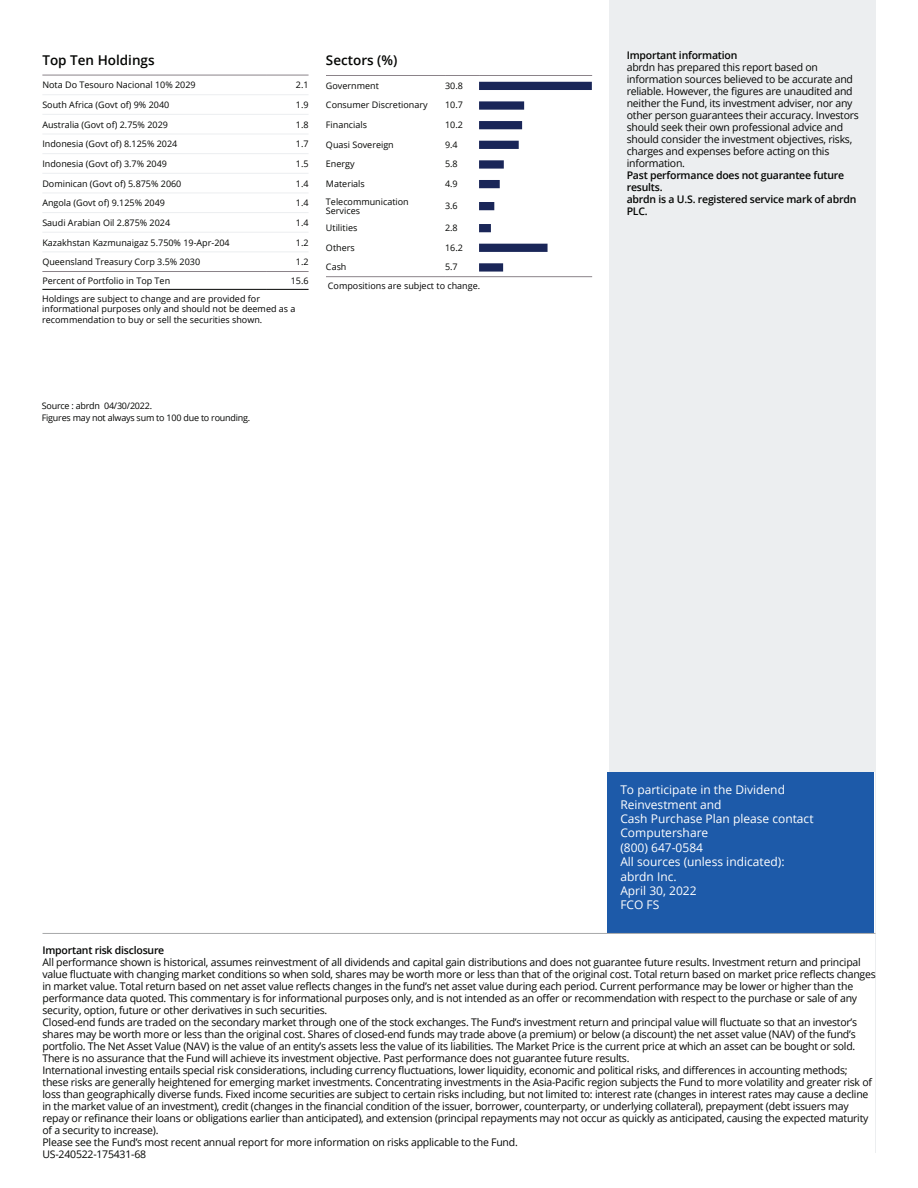
<style>
.page{position:relative;width:918px;height:1188px;background:#fff}
.page>*{position:absolute;margin:0;border:0;box-sizing:border-box;transform-origin:0 0}
.t1{font:600 13.5px "Open Sans";color:#040503}
.t2{font:12px/14.4px "Open Sans";color:#fff}
.t3{font:10.5px/12px "Open Sans";letter-spacing:-.02em;color:#040503}
.t4{font:600 10.5px/12px "Open Sans";letter-spacing:-.02em;color:#040503}
.t5{font:9px/9px "Open Sans";color:#040503}
.t6{font:9px/10.8px "Open Sans";color:#000101}
.t7{font:9px/12.6px "Open Sans";letter-spacing:-.025em;color:#040503}
</style>
<div class="page">
<div style="left:609px;top:0;width:266px;height:1152px;background:#eceef0"></div>
<div style="left:43px;top:772px;width:832px;height:386px;background:#fff"></div>
<div style="left:608px;top:772px;width:266px;height:161px;background:#1d5aa9"></div>
<hr style="left:43px;top:933px;width:832px;height:1px;background:#a7a8a9">
<hr style="left:42px;top:75px;width:224px;height:1px;background:#8b8389">
<hr style="left:266px;top:75px;width:43px;height:1px;background:#8b8389">
<hr style="left:42px;top:94px;width:224px;height:1px;background:#eceef0">
<hr style="left:266px;top:94px;width:43px;height:1px;background:#eceef0">
<hr style="left:42px;top:114px;width:224px;height:1px;background:#eceef0">
<hr style="left:266px;top:114px;width:43px;height:1px;background:#eceef0">
<hr style="left:42px;top:134px;width:224px;height:1px;background:#eceef0">
<hr style="left:266px;top:134px;width:43px;height:1px;background:#eceef0">
<hr style="left:42px;top:153px;width:224px;height:1px;background:#eceef0">
<hr style="left:266px;top:153px;width:43px;height:1px;background:#eceef0">
<hr style="left:42px;top:173px;width:224px;height:1px;background:#eceef0">
<hr style="left:266px;top:173px;width:43px;height:1px;background:#eceef0">
<hr style="left:42px;top:193px;width:224px;height:1px;background:#eceef0">
<hr style="left:266px;top:193px;width:43px;height:1px;background:#eceef0">
<hr style="left:42px;top:212px;width:224px;height:1px;background:#eceef0">
<hr style="left:266px;top:212px;width:43px;height:1px;background:#eceef0">
<hr style="left:42px;top:232px;width:224px;height:1px;background:#eceef0">
<hr style="left:266px;top:232px;width:43px;height:1px;background:#eceef0">
<hr style="left:42px;top:252px;width:224px;height:1px;background:#eceef0">
<hr style="left:266px;top:252px;width:43px;height:1px;background:#eceef0">
<hr style="left:42px;top:271px;width:224px;height:1px;background:#8b8389">
<hr style="left:42px;top:289px;width:224px;height:1px;background:#040503">
<hr style="left:266px;top:271px;width:43px;height:1px;background:#8b8389">
<hr style="left:266px;top:289px;width:43px;height:1px;background:#040503">
<hr style="left:326px;top:75px;width:119px;height:1px;background:#8b8389">
<hr style="left:445px;top:75px;width:34px;height:1px;background:#8b8389">
<hr style="left:479px;top:75px;width:113px;height:1px;background:#8b8389">
<hr style="left:326px;top:276px;width:119px;height:1px;background:#8b8389">
<hr style="left:445px;top:276px;width:34px;height:1px;background:#8b8389">
<hr style="left:479px;top:276px;width:113px;height:1px;background:#8b8389">
<div style="left:479px;top:82px;width:113px;height:8px;background:#1a2658"></div>
<div style="left:479px;top:101px;width:45px;height:9px;background:#1a2658"></div>
<div style="left:479px;top:121px;width:43px;height:8px;background:#1a2658"></div>
<div style="left:479px;top:141px;width:40px;height:8px;background:#1a2658"></div>
<div style="left:479px;top:160px;width:25px;height:9px;background:#1a2658"></div>
<div style="left:479px;top:180px;width:21px;height:8px;background:#1a2658"></div>
<div style="left:479px;top:202px;width:15px;height:8px;background:#1a2658"></div>
<div style="left:479px;top:224px;width:12px;height:8px;background:#1a2658"></div>
<div style="left:479px;top:244px;width:69px;height:8px;background:#1a2658"></div>
<div style="left:479px;top:263px;width:24px;height:9px;background:#1a2658"></div>
<p class="t1" style="left:42px;top:51px;width:114px">Top Ten Holdings</p>
<p class="t5" style="left:42px;top:80px;width:155px">Nota Do Tesouro Nacional 10% 2029</p>
<p class="t5" style="left:296px;top:80px;width:14px">2.1</p>
<p class="t5" style="left:42px;top:100px;width:128px">South Africa (Govt of) 9% 2040</p>
<p class="t5" style="left:296px;top:100px;width:14px">1.9</p>
<p class="t5" style="left:42px;top:120px;width:127px">Australia (Govt of) 2.75% 2029</p>
<p class="t5" style="left:296px;top:120px;width:14px">1.8</p>
<p class="t5" style="left:42px;top:139px;width:136px">Indonesia (Govt of) 8.125% 2024</p>
<p class="t5" style="left:296px;top:139px;width:14px">1.7</p>
<p class="t5" style="left:42px;top:159px;width:126px">Indonesia (Govt of) 3.7% 2049</p>
<p class="t5" style="left:296px;top:159px;width:14px">1.5</p>
<p class="t5" style="left:42px;top:179px;width:141px">Dominican (Govt of) 5.875% 2060</p>
<p class="t5" style="left:296px;top:179px;width:14px">1.4</p>
<p class="t5" style="left:42px;top:198px;width:124px">Angola (Govt of) 9.125% 2049</p>
<p class="t5" style="left:296px;top:198px;width:14px">1.4</p>
<p class="t5" style="left:42px;top:218px;width:129px">Saudi Arabian Oil 2.875% 2024</p>
<p class="t5" style="left:296px;top:218px;width:14px">1.4</p>
<p class="t5" style="left:42px;top:238px;width:189px">Kazakhstan Kazmunaigaz 5.750% 19-Apr-204</p>
<p class="t5" style="left:296px;top:238px;width:14px">1.2</p>
<p class="t5" style="left:42px;top:257px;width:159px">Queensland Treasury Corp 3.5% 2030</p>
<p class="t5" style="left:296px;top:257px;width:14px">1.2</p>
<p class="t5" style="left:42px;top:276px;width:129px">Percent of Portfolio in Top Ten</p>
<p class="t5" style="left:291px;top:276px;width:19px">15.6</p>
<p class="t6" style="left:42px;top:293px;width:255px">Holdings are subject to change and are provided for informational purposes only and should not be deemed as a recommendation to buy or sell the securities shown.</p>
<p class="t1" style="left:326px;top:51px;width:73px">Sectors (%)</p>
<p class="t5" style="left:326px;top:81px;width:54px">Government</p>
<p class="t5" style="left:445px;top:81px;width:19px">30.8</p>
<p class="t5" style="left:326px;top:100px;width:103px">Consumer Discretionary</p>
<p class="t5" style="left:445px;top:100px;width:19px">10.7</p>
<p class="t5" style="left:326px;top:120px;width:43px">Financials</p>
<p class="t5" style="left:445px;top:120px;width:19px">10.2</p>
<p class="t5" style="left:326px;top:140px;width:69px">Quasi Sovereign</p>
<p class="t5" style="left:445px;top:140px;width:14px">9.4</p>
<p class="t5" style="left:326px;top:159px;width:30px">Energy</p>
<p class="t5" style="left:445px;top:159px;width:14px">5.8</p>
<p class="t5" style="left:326px;top:179px;width:40px">Materials</p>
<p class="t5" style="left:445px;top:179px;width:14px">4.9</p>
<p class="t5" style="left:326px;top:197px;width:84px">Telecommunication<br>Services</p>
<p class="t5" style="left:445px;top:201px;width:14px">3.6</p>
<p class="t5" style="left:326px;top:223px;width:33px">Utilities</p>
<p class="t5" style="left:445px;top:223px;width:14px">2.8</p>
<p class="t5" style="left:326px;top:243px;width:30px">Others</p>
<p class="t5" style="left:445px;top:243px;width:19px">16.2</p>
<p class="t5" style="left:326px;top:262px;width:22px">Cash</p>
<p class="t5" style="left:445px;top:262px;width:14px">5.7</p>
<p class="t6" style="left:328px;top:280px;width:154px">Compositions are subject to change.</p>
<p class="t7" style="left:42px;top:399px;width:210px">Source : abrdn 04/30/2022.<br>Figures may not always sum to 100 due to rounding.</p>
<p class="t4" style="left:627px;top:49px;width:112px">Important information</p>
<p class="t3" style="left:627px;top:61px;width:234px">abrdn has prepared this report based on information sources believed to be accurate and reliable. However, the figures are unaudited and neither the Fund, its investment adviser, nor any other person guarantees their accuracy. Investors should seek their own professional advice and should consider the investment objectives, risks, charges and expenses before acting on this information.</p>
<p class="t4" style="left:627px;top:169px;width:231px">Past performance does not guarantee future results.<br>abrdn is a U.S. registered service mark of abrdn<br>PLC.</p>
<p class="t2" style="left:620px;top:782px;width:195px">To participate in the Dividend<br>Reinvestment and<br>Cash Purchase Plan please contact<br>Computershare<br>(800) 647-0584<br>All sources (unless indicated): abrdn Inc.<br>April 30, 2022<br>FCO FS</p>
<p class="t4" style="left:43px;top:944px;width:123px">Important risk disclosure</p>
<p class="t3" style="left:43px;top:956px;width:835px">All performance shown is historical, assumes reinvestment of all dividends and capital gain distributions and does not guarantee future results. Investment return and principal value fluctuate with changing market conditions so when sold, shares may be worth more or less than that of the original cost. Total return based on market price reflects changes in market value. Total return based on net asset value reflects changes in the fund’s net asset value during each period. Current performance may be lower or higher than the performance data quoted. This commentary is for informational purposes only, and is not intended as an offer or recommendation with respect to the purchase or sale of any security, option, future or other derivatives in such securities.<br>Closed-end funds are traded on the secondary market through one of the stock exchanges. The Fund’s investment return and principal value will fluctuate so that an investor’s shares may be worth more or less than the original cost. Shares of closed-end funds may trade above (a premium) or below (a discount) the net asset value (NAV) of the fund’s portfolio. The Net Asset Value (NAV) is the value of an entity’s assets less the value of its liabilities. The Market Price is the current price at which an asset can be bought or sold.<br>There is no assurance that the Fund will achieve its investment objective. Past performance does not guarantee future results.<br>International investing entails special risk considerations, including currency fluctuations, lower liquidity, economic and political risks, and differences in accounting methods; these risks are generally heightened for emerging market investments. Concentrating investments in the Asia-Pacific region subjects the Fund to more volatility and greater risk of loss than geographically diverse funds. Fixed income securities are subject to certain risks including, but not limited to: interest rate (changes in interest rates may cause a decline in the market value of an investment), credit (changes in the financial condition of the issuer, borrower, counterparty, or underlying collateral), prepayment (debt issuers may repay or refinance their loans or obligations earlier than anticipated), and extension (principal repayments may not occur as quickly as anticipated, causing the expected maturity of a security to increase).<br>Please see the Fund’s most recent annual report for more information on risks applicable to the Fund.<br>US-240522-175431-68</p>
</div>
